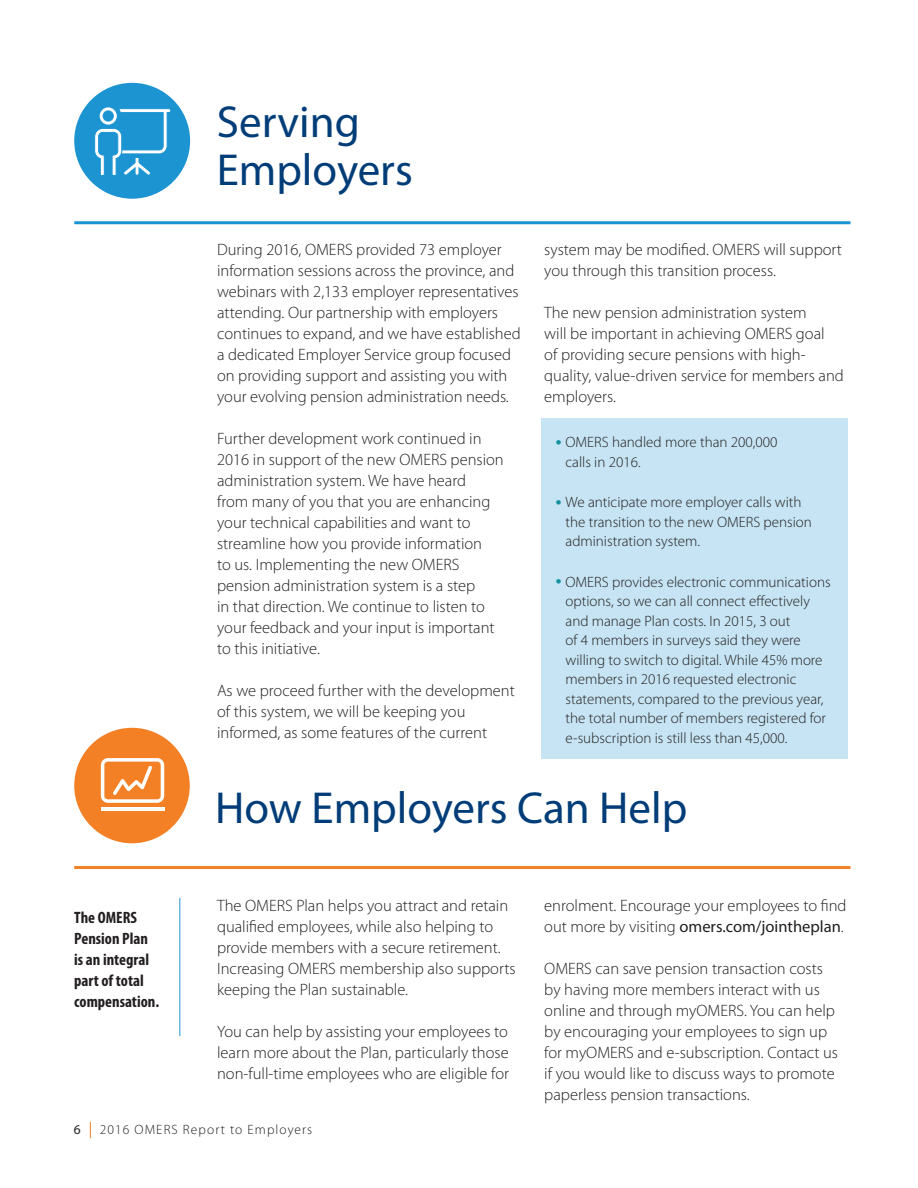
<style>
.page{position:relative;width:918px;height:1188px;background:#fff}
.page>*{position:absolute;margin:0;border:0;box-sizing:border-box;transform-origin:0 0}
.t1{font:45px/48px "Myriad Pro";color:#003d78}
.Body{font:300 16.5px/21px "Myriad Pro";color:#231f20}
.Body-2{font:700 condensed 16.5px/21px "Myriad Pro";color:#231f20}
.Body-3{font:300 15px/19.5px "Myriad Pro";color:#231f20}
.t2{font:300 13.5px "Myriad Pro";letter-spacing:.08em;color:#231f20}
.t3{font:13.5px "Myriad Pro";color:#231f20}
.s1{font-size:25.5px;color:#16929f}
.s2{font-weight:400}
</style>
<div class="page">
<svg style="left:90px;top:1122px;width:1px;height:16px"></svg>
<div style="left:74px;top:728px;width:116px;height:115px;background:#f48026;border-radius:50%"></div>
<hr style="left:101px;top:807px;width:63px;height:4px;background:#fff">
<svg style="left:101px;top:758px;width:63px;height:45px"></svg>
<hr style="left:74px;top:866px;width:776px;height:3px;background:#f48026">
<div style="left:74px;top:83px;width:116px;height:116px;background:#1c94d2;border-radius:50%"></div>
<svg style="left:94px;top:107px;width:77px;height:69px"></svg>
<hr style="left:74px;top:221px;width:776px;height:3px;background:#1c94d2">
<div style="left:542px;top:418px;width:306px;height:341px;background:#c6e4f3"></div>
<hr style="left:180px;top:898px;width:1px;height:138px;background:#1c94d2">
<p class="t1" style="left:217px;top:99px;width:198px">Serving<br>Employers</p>
<p class="Body" style="left:217px;top:240px;width:305px">During 2016, OMERS provided 73 employer information sessions across the province, and webinars with 2,133 employer representatives attending. Our partnership with employers continues to expand, and we have established a dedicated Employer Service group focused on providing support and assisting you with your evolving pension administration needs.</p>
<p class="Body" style="left:217px;top:429px;width:288px">Further development work continued in 2016 in support of the new OMERS pension administration system. We have heard<br>from many of you that you are enhancing your technical capabilities and want to streamline how you provide information<br>to us. Implementing the new OMERS pension administration system is a step<br>in that direction. We continue to listen to your feedback and your input is important to this initiative.</p>
<p class="Body" style="left:217px;top:681px;width:299px">As we proceed further with the development of this system, we will be keeping you informed, as some features of the current</p>
<p class="Body" style="left:544px;top:240px;width:299px">system may be modified. OMERS will support you through this transition process.</p>
<p class="Body" style="left:544px;top:303px;width:301px">The new pension administration system<br>will be important in achieving OMERS goal<br>of providing secure pensions with high&shy;quality, value-driven service for members and employers.</p>
<p class="Body-3" style="left:566px;top:433px;width:213px;text-indent:-10px"><span class="s1">•</span> OMERS handled more than 200,000 calls in 2016.</p>
<p class="Body-3" style="left:566px;top:493px;width:248px;text-indent:-10px"><span class="s1">•</span> We anticipate more employer calls with the transition to the new OMERS pension administration system.</p>
<p class="Body-3" style="left:566px;top:572px;width:267px;text-indent:-10px"><span class="s1">•</span> OMERS provides electronic communications options, so we can all connect effectively and manage Plan costs. In 2015, 3 out<br>of 4 members in surveys said they were willing to switch to digital. While 45% more members in 2016 requested electronic statements, compared to the previous year, the total number of members registered for e-subscription is still less than 45,000.</p>
<p class="Body-2" style="left:74px;top:907px;width:86px">The OMERS<br>Pension Plan is an integral part of total compensation.</p>
<p class="t1" style="left:215px;top:784px;width:474px">How Employers Can Help</p>
<p class="Body" style="left:217px;top:895px;width:300px">The OMERS Plan helps you attract and retain qualified employees, while also helping to provide members with a secure retirement.<br>Increasing OMERS membership also supports keeping the Plan sustainable.</p>
<p class="Body" style="left:217px;top:1021px;width:293px;text-align:justify">You can help by assisting your employees to learn more about the Plan, particularly those non-full-time employees who are eligible for</p>
<p class="Body" style="left:544px;top:895px;width:304px">enrolment. Encourage your employees to find out more by visiting <span class="s2">omers.com/jointheplan</span>.</p>
<p class="Body" style="left:544px;top:958px;width:295px">OMERS can save pension transaction costs by having more members interact with us online and through myOMERS. You can help by encouraging your employees to sign up for myOMERS and e-subscription. Contact us if you would like to discuss ways to promote paperless pension transactions.</p>
<p class="t3" style="left:74px;top:1122px;width:8px">6</p>
<p class="t2" style="left:100px;top:1122px;width:214px">2016 OMERS Report to Employers</p>
</div>
